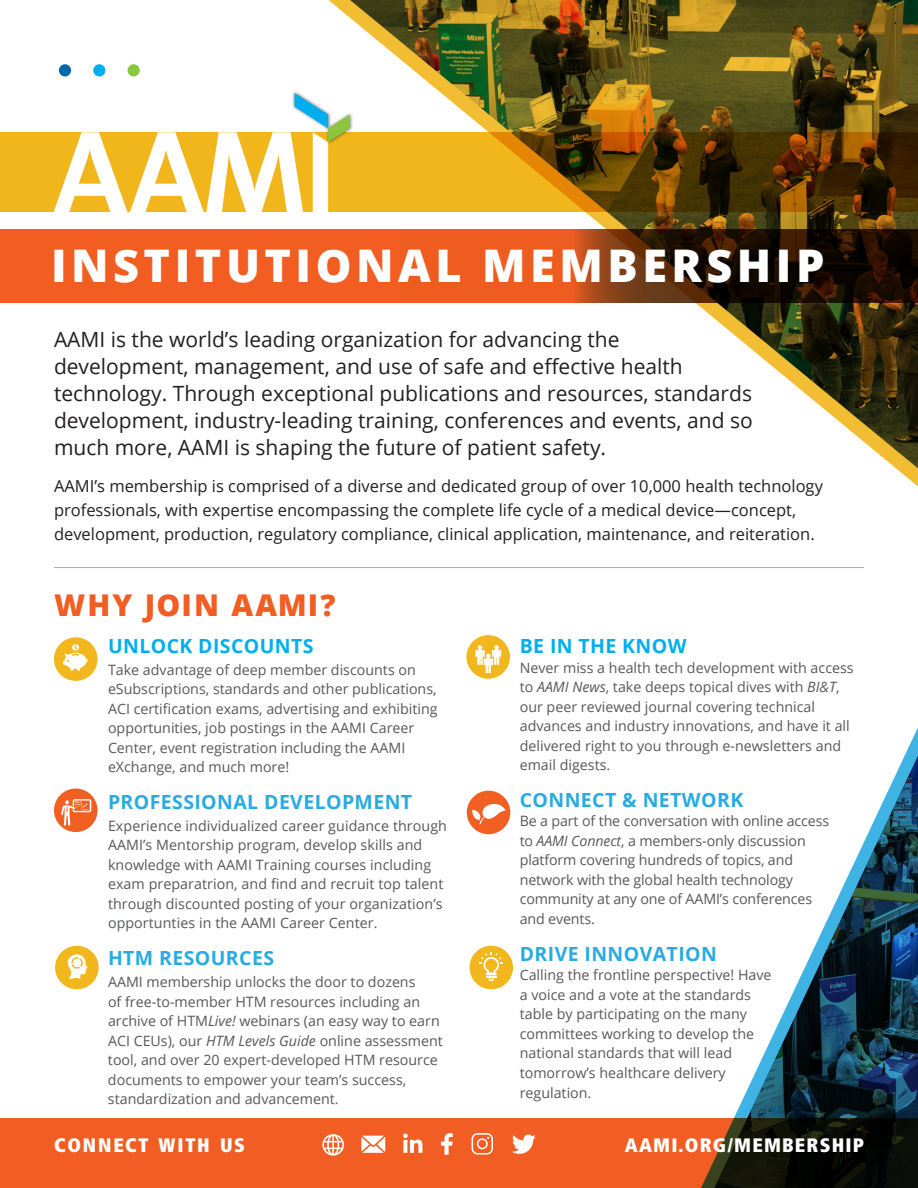
<style>
.page{position:relative;width:918px;height:1188px;background:#fff}
.page>*{position:absolute;margin:0;border:0;box-sizing:border-box;transform-origin:0 0}
.t1{font:800 45px "Open Sans";letter-spacing:.1em;color:#fff}
.t2{font:800 30px "Open Sans";letter-spacing:.055em;color:#f25d23}
.t3{font:21px/27px "Open Sans";color:#231f20}
.t4{font:700 19.5px "Open Sans";letter-spacing:.02em;color:#29abe2}
.t5{font:700 19.5px "Open Sans";letter-spacing:.02em;color:#00aeef}
.t6{font:900 condensed 19.5px "Frutiger LT Std";letter-spacing:.06em;color:#fff}
.t7{font:900 condensed 19.5px "Frutiger LT Std";letter-spacing:.1em;color:#fff}
.t8{font:16.5px/24px "Open Sans";color:#231f20}
.t9{font:14.25px/19.5px "Open Sans";color:#57585a}
.s1{font-style:italic}
</style>
<div class="page">
<div style="left:0;top:229px;width:918px;height:74px;background:#f25d21"></div>
<div style="left:0;top:132px;width:918px;height:80px;background:#f1b61b"></div>
<div style="left:59px;top:64px;width:12px;height:12px;background:#0068a9;border-radius:50%"></div>
<div style="left:93px;top:64px;width:12px;height:12px;background:#00aeef;border-radius:50%"></div>
<div style="left:128px;top:64px;width:12px;height:12px;background:#8bc63e;border-radius:50%"></div>
<svg style="left:695px;top:727px;width:223px;height:392px"></svg>
<svg style="left:328px;top:0;width:590px;height:487px"></svg>
<svg style="left:0;top:1119px;width:918px;height:69px;background:#be4b1c"></svg>
<div style="left:291px;top:90px;width:62px;height:55px;background:#231f20;opacity:.65"></div>
<svg style="left:54px;top:93px;width:296px;height:119px"></svg>
<svg style="left:322px;top:1134px;width:22px;height:22px"></svg>
<svg style="left:361px;top:1136px;width:24px;height:17px"></svg>
<svg style="left:403px;top:1133px;width:19px;height:20px"></svg>
<svg style="left:441px;top:1133px;width:12px;height:22px"></svg>
<svg style="left:512px;top:1134px;width:24px;height:20px"></svg>
<svg style="left:472px;top:1133px;width:21px;height:22px"></svg>
<hr style="left:54px;top:567px;width:810px;height:1px;background:#a8a9ad">
<div style="left:469px;top:946px;width:44px;height:43px;background:#f1b71c;border-radius:50%"></div>
<svg style="left:480px;top:952px;width:23px;height:29px"></svg>
<div style="left:54px;top:789px;width:44px;height:43px;background:#f15f22;border-radius:50%"></div>
<svg style="left:61px;top:799px;width:30px;height:27px"></svg>
<div style="left:55px;top:946px;width:44px;height:43px;background:#f1b71c;border-radius:50%"></div>
<svg style="left:67px;top:954px;width:21px;height:25px"></svg>
<div style="left:466px;top:635px;width:44px;height:44px;background:#f1b71c;border-radius:50%"></div>
<svg style="left:475px;top:645px;width:26px;height:28px"></svg>
<div style="left:467px;top:791px;width:43px;height:43px;background:#f15f22;border-radius:50%"></div>
<svg style="left:472px;top:804px;width:34px;height:21px"></svg>
<div style="left:54px;top:637px;width:44px;height:44px;background:#f1b71c;border-radius:50%"></div>
<svg style="left:63px;top:644px;width:25px;height:27px"></svg>
<p class="t1" style="left:51px;top:232px;width:775px">INSTITUTIONAL MEMBERSHIP</p>
<p class="t3" style="left:54px;top:325px;width:700px">AAMI is the world’s leading organization for advancing the development, management, and use of safe and effective health technology. Through exceptional publications and resources, standards development, industry-leading training, conferences and events, and so much more, AAMI is shaping the future of patient safety.</p>
<p class="t8" style="left:54px;top:474px;width:770px">AAMI’s membership is comprised of a diverse and dedicated group of over 10,000 health technology professionals, with expertise encompassing the complete life cycle of a medical device—concept, development, production, regulatory compliance, clinical application, maintenance, and reiteration.</p>
<p class="t2" style="left:54px;top:583px;width:283px">WHY JOIN AAMI?</p>
<p class="t5" style="left:108px;top:632px;width:207px">UNLOCK DISCOUNTS</p>
<p class="t9" style="left:108px;top:659px;width:331px">Take advantage of deep member discounts on eSubscriptions, standards and other publications, ACI certification exams, advertising and exhibiting opportunities, job postings in the AAMI Career Center, event registration including the AAMI eXchange, and much more!</p>
<p class="t4" style="left:108px;top:788px;width:306px">PROFESSIONAL DEVELOPMENT</p>
<p class="t9" style="left:108px;top:816px;width:340px">Experience individualized career guidance through AAMI’s Mentorship program, develop skills and knowledge with AAMI Training courses including exam preparatrion, and find and recruit top talent through discounted posting of your organization’s opportunties in the AAMI Career Center.</p>
<p class="t4" style="left:108px;top:945px;width:168px">HTM RESOURCES</p>
<p class="t9" style="left:108px;top:972px;width:336px">AAMI membership unlocks the door to dozens<br>of free-to-member HTM resources including an archive of HTM<span class="s1">Live!</span> webinars (an easy way to earn ACI CEUs), our <span class="s1">HTM Levels Guide</span> online assessment tool, and over 20 expert-developed HTM resource documents to empower your team’s success, standardization and advancement.</p>
<p class="t5" style="left:520px;top:632px;width:168px">BE IN THE KNOW</p>
<p class="t9" style="left:520px;top:657px;width:335px">Never miss a health tech development with access to <span class="s1">AAMI News</span>, take deeps topical dives with <span class="s1">BI&amp;T</span>, our peer reviewed journal covering technical advances and industry innovations, and have it all delivered right to you through e-newsletters and email digests.</p>
<p class="t4" style="left:520px;top:786px;width:225px">CONNECT &amp; NETWORK</p>
<p class="t9" style="left:520px;top:811px;width:311px">Be a part of the conversation with online access to <span class="s1">AAMI Connect</span>, a members-only discussion platform covering hundreds of topics, and network with the global health technology community at any one of AAMI’s conferences and events.</p>
<p class="t4" style="left:520px;top:940px;width:199px">DRIVE INNOVATION</p>
<p class="t9" style="left:520px;top:965px;width:253px">Calling the frontline perspective! Have a voice and a vote at the standards table by participating on the many committees working to develop the national standards that will lead tomorrow’s healthcare delivery regulation.</p>
<p class="t7" style="left:54px;top:1133px;width:192px">CONNECT WITH US</p>
<p class="t6" style="left:625px;top:1133px;width:241px">AAMI.ORG/MEMBERSHIP</p>
</div>
